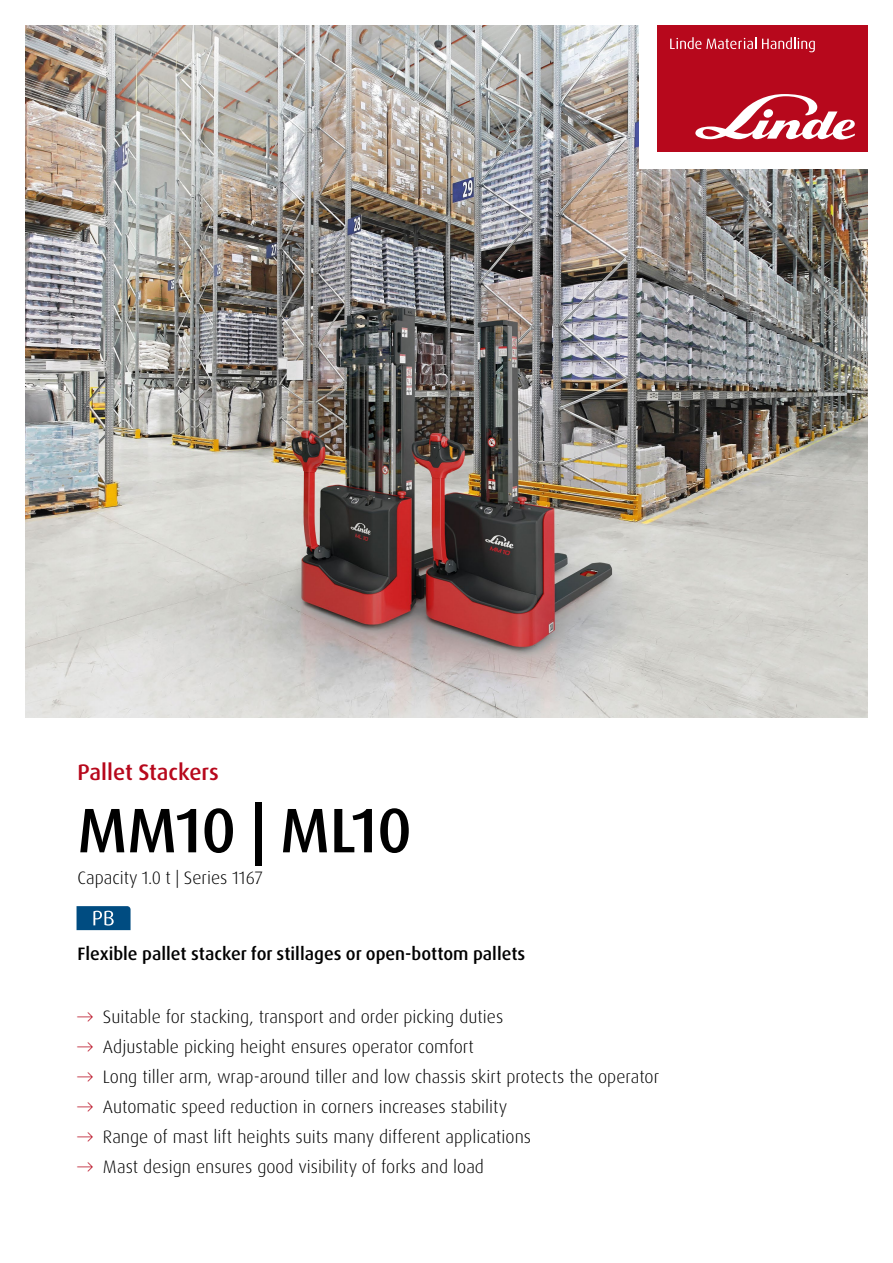
<style>
.page{position:relative;width:893px;height:1263px;background:#fff}
.page>*{position:absolute;margin:0;border:0;box-sizing:border-box;transform-origin:0 0}
.t1{font:500 63px "Dax Pro";letter-spacing:-.01em;color:#000}
.t2{font:500 22.5px "Dax Pro";color:#b7081c}
.t3{font:300 18px "Dax Pro";color:#000}
.t4{font:500 18px "Dax Pro";color:#000}
.s1{color:#b7081c}
</style>
<div class="page">
<img style="left:26px;top:26px;width:841px;height:691px">
<svg style="left:77px;top:906px;width:54px;height:24px"></svg>
<div style="left:640px;top:0;width:253px;height:169px;background:#fff"></div>
<div style="left:657px;top:26px;width:210px;height:126px;background:#b7081c"></div>
<svg style="left:695px;top:94px;width:160px;height:46px"></svg>
<svg style="left:670px;top:37px;width:86px;height:12px"></svg>
<svg style="left:762px;top:37px;width:53px;height:15px"></svg>
<p class="t2" style="left:77px;top:758px;width:143px">Pallet Stackers</p>
<h1 class="t1" style="left:77px;top:790px;width:336px">MM10 | ML10</h1>
<p class="t3" style="left:77px;top:866px;width:187px">Capacity 1.0 t | Series 1167</p>
<p class="t4" style="left:77px;top:942px;width:449px">Flexible pallet stacker for stillages or open-bottom pallets</p>
<p class="t3" style="left:77px;top:1005px;width:427px"><span class="s1">→</span> Suitable for stacking, transport and order picking duties</p>
<p class="t3" style="left:77px;top:1035px;width:398px"><span class="s1">→</span> Adjustable picking height ensures operator comfort</p>
<p class="t3" style="left:77px;top:1065px;width:583px"><span class="s1">→</span> Long tiller arm, wrap-around tiller and low chassis skirt protects the operator</p>
<p class="t3" style="left:77px;top:1095px;width:431px"><span class="s1">→</span> Automatic speed reduction in corners increases stability</p>
<p class="t3" style="left:77px;top:1125px;width:455px"><span class="s1">→</span> Range of mast lift heights suits many different applications</p>
<p class="t3" style="left:77px;top:1155px;width:408px"><span class="s1">→</span> Mast design ensures good visibility of forks and load</p>
</div>
